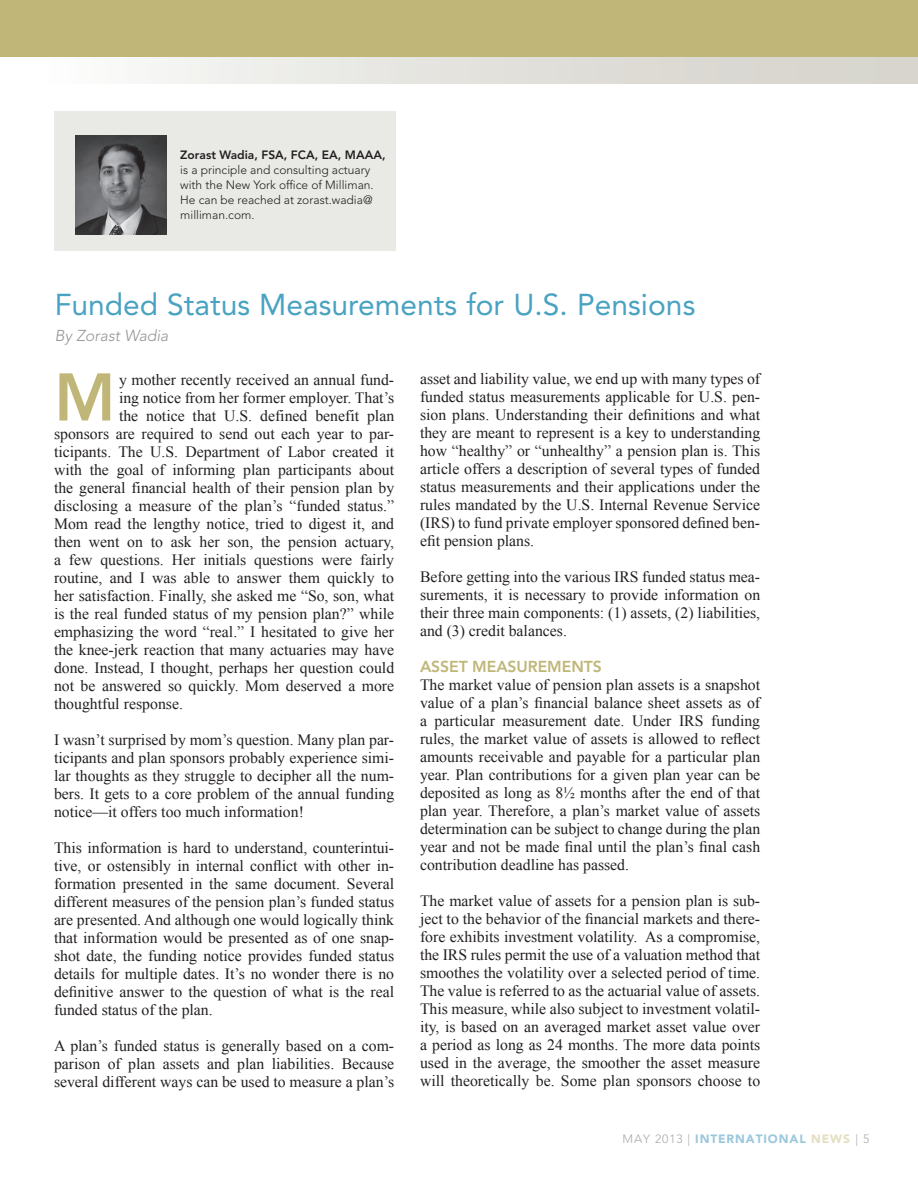
<style>
.page{position:relative;width:918px;height:1188px;background:#fff}
.page>*{position:absolute;margin:0;border:0;box-sizing:border-box;transform-origin:0 0}
.t1{font:800 66.6px "Avenir LT Std";color:#bfb678}
.t2{font:30px "Avenir LT Std";color:#48a2c2}
.t3{font:15.75px/18px "Times New Roman";color:#231f20;text-align:justify}
.t4{font:800 15.75px "Avenir LT Std";color:#bfb678}
.t5{font:italic 300 15.75px "Avenir LT Std";color:#939598}
.t6{font:300 12px/15px "Avenir LT Std";color:#231f20}
.t7{font:800 12px "Avenir LT Std";color:#231f20}
.t8{font:900 12px "Avenir LT Std";letter-spacing:.075em;color:#9cc8dd}
.s1{font-weight:300;color:#a8a9ad}
.s2{color:#e3dfc0}
</style>
<div class="page">
<div style="left:0;top:57px;width:918px;height:26px;background:linear-gradient(to right,#fcfcfc,#d2cfc7)"></div>
<div style="left:0;top:0;width:918px;height:57px;background:#bfb678"></div>
<div style="left:54px;top:111px;width:341px;height:140px;background:#e9eae5"></div>
<img style="left:76px;top:135px;width:90px;height:99px">
<p class="t7" style="left:180px;top:148px;width:207px">ZORAST WADIA, FSA, FCA, EA, MAAA,</p>
<p class="t6" style="left:180px;top:163px;width:195px">is a principle and consulting actuary with the New York office of Milliman.<br>He can be reached at zorast.wadia@ milliman.com.</p>
<h2 class="t2" style="left:55px;top:288px;width:642px">Funded Status Measurements for U.S. Pensions</h2>
<p class="t5" style="left:55px;top:326px;width:115px">By Zorast Wadia</p>
<p class="t3" style="left:420px;top:370px;width:342px">asset and liability value, we end up with many types of funded status measurements applicable for U.S. pen&shy;sion plans. Understanding their definitions and what they are meant to represent is a key to understanding how “healthy” or “unhealthy” a pension plan is. This article offers a description of several types of funded status measurements and their applications under the rules mandated by the U.S. Internal Revenue Service (IRS) to fund private employer sponsored defined ben&shy;efit pension plans.</p>
<p class="t3" style="left:420px;top:568px;width:342px">Before getting into the various IRS funded status mea&shy;surements, it is necessary to provide information on their three main components: (1) assets, (2) liabilities, and (3) credit balances.</p>
<p class="t4" style="left:420px;top:658px;width:22px">ASSET</p>
<p class="t4" style="left:472px;top:658px;width:26px">MEASUREMENTS</p>
<p class="t3" style="left:420px;top:676px;width:342px">The market value of pension plan assets is a snapshot value of a plan’s financial balance sheet assets as of a particular measurement date. Under IRS funding rules, the market value of assets is allowed to reflect amounts receivable and payable for a particular plan year. Plan contributions for a given plan year can be deposited as long as 8½ months after the end of that plan year. Therefore, a plan’s market value of assets determination can be subject to change during the plan year and not be made final until the plan’s final cash contribution deadline has passed.</p>
<p class="t3" style="left:420px;top:892px;width:342px">The market value of assets for a pension plan is sub&shy;ject to the behavior of the financial markets and there&shy;fore exhibits investment volatility. As a compromise, the IRS rules permit the use of a valuation method that smoothes the volatility over a selected period of time.<br>The value is referred to as the actuarial value of assets.<br>This measure, while also subject to investment volatil&shy;ity, is based on an averaged market asset value over a period as long as 24 months. The more data points used in the average, the smoother the asset measure will theoretically be. Some plan sponsors choose to</p>
<h1 class="t1" style="left:54px;top:358px;width:63px">M</h1>
<p class="t3" style="left:119px;top:370px;width:277px">y mother recently received an annual fund-</p>
<p class="t3" style="left:119px;top:388px;width:277px">ing notice from her former employer. That’s</p>
<p class="t3" style="left:119px;top:406px;width:277px">the notice that U.S. defined benefit plan</p>
<p class="t3" style="left:54px;top:424px;width:342px">sponsors are required to send out each year to par-</p>
<p class="t3" style="left:54px;top:442px;width:342px">ticipants. The U.S. Department of Labor created it</p>
<p class="t3" style="left:54px;top:460px;width:342px">with the goal of informing plan participants about</p>
<p class="t3" style="left:54px;top:478px;width:342px">the general financial health of their pension plan by</p>
<p class="t3" style="left:54px;top:496px;width:342px">disclosing a measure of the plan’s “funded status.”</p>
<p class="t3" style="left:54px;top:514px;width:342px">Mom read the lengthy notice, tried to digest it, and</p>
<p class="t3" style="left:54px;top:532px;width:342px">then went on to ask her son, the pension actuary,</p>
<p class="t3" style="left:54px;top:550px;width:342px">a few questions. Her initials questions were fairly</p>
<p class="t3" style="left:54px;top:568px;width:342px">routine, and I was able to answer them quickly to</p>
<p class="t3" style="left:54px;top:586px;width:342px">her satisfaction. Finally, she asked me “So, son, what</p>
<p class="t3" style="left:54px;top:604px;width:342px">is the real funded status of my pension plan?” while</p>
<p class="t3" style="left:54px;top:622px;width:342px">emphasizing the word “real.” I hesitated to give her</p>
<p class="t3" style="left:54px;top:640px;width:342px">the knee-jerk reaction that many actuaries may have</p>
<p class="t3" style="left:54px;top:658px;width:342px">done. Instead, I thought, perhaps her question could</p>
<p class="t3" style="left:54px;top:676px;width:342px">not be answered so quickly. Mom deserved a more</p>
<p class="t3" style="left:54px;top:694px;width:131px">thoughtful response.</p>
<p class="t3" style="left:54px;top:730px;width:342px">I wasn’t surprised by mom’s question. Many plan par&shy;ticipants and plan sponsors probably experience simi&shy;lar thoughts as they struggle to decipher all the num&shy;bers. It gets to a core problem of the annual funding notice—it offers too much information!</p>
<p class="t3" style="left:54px;top:838px;width:342px">This information is hard to understand, counterintui&shy;tive, or ostensibly in internal conflict with other in&shy;formation presented in the same document. Several different measures of the pension plan’s funded status are presented. And although one would logically think that information would be presented as of one snap&shy;shot date, the funding notice provides funded status details for multiple dates. It’s no wonder there is no definitive answer to the question of what is the real funded status of the plan.</p>
<p class="t3" style="left:54px;top:1036px;width:342px">A plan’s funded status is generally based on a com&shy;parison of plan assets and plan liabilities. Because several different ways can be used to measure a plan’s</p>
<p class="t8" style="left:623px;top:1132px;width:248px"><span class="s1">MAY 2013 |</span> INTERNATIONAL <span class="s2">NEWS</span> <span class="s1">| 5</span></p>
</div>
